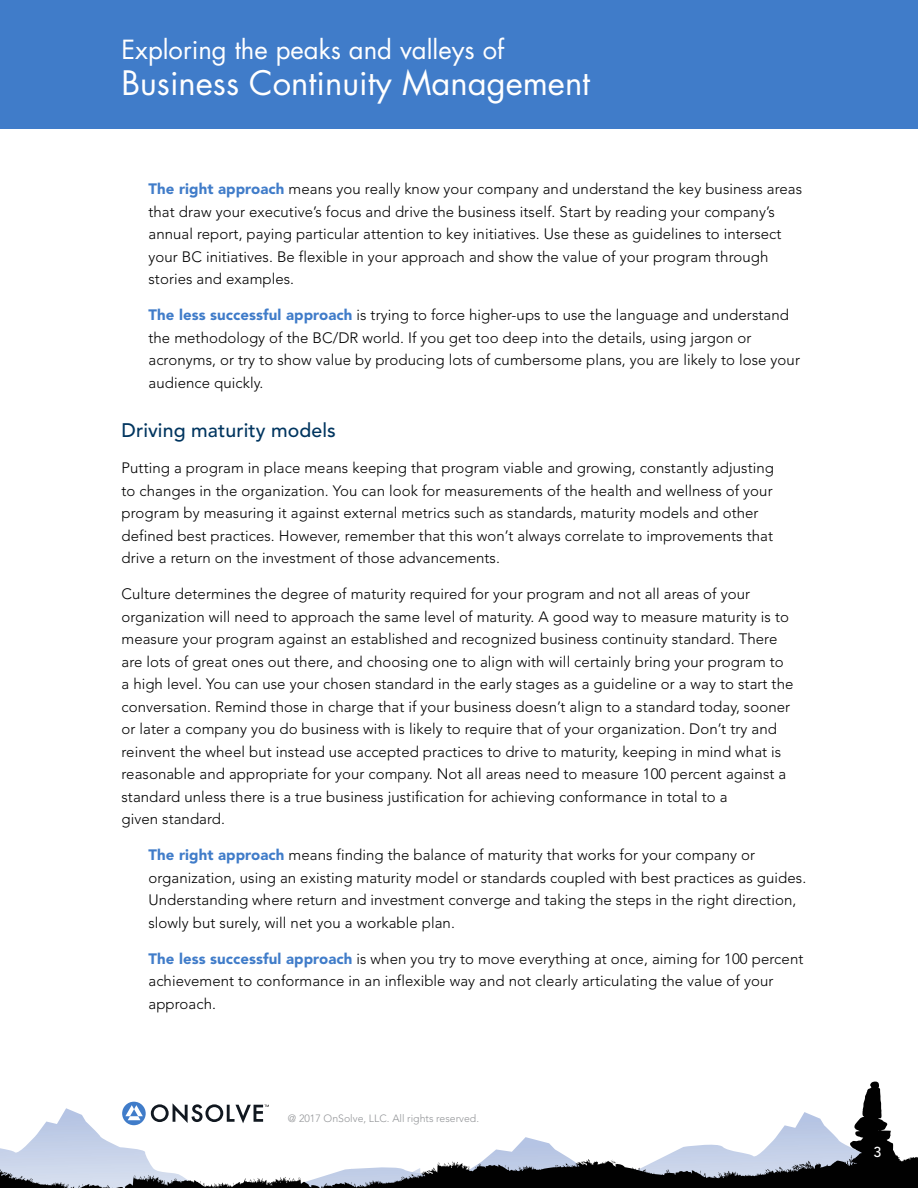
<style>
.page{position:relative;width:918px;height:1188px;background:#fff}
.page>*{position:absolute;margin:0;border:0;box-sizing:border-box;transform-origin:0 0}
.t1{font:32.85px "Futura Std";color:#fff}
.t2{font:25.65px "Futura Std";color:#fff}
.t3{font:500 19.5px "Avenir";letter-spacing:.005em;color:#00355f}
.t4{font:300 15px/22.5px "Avenir";letter-spacing:.005em;color:#000}
.t5{font:500 14.25px "Avenir";color:#fff}
.t6{font:300 10.5px "Avenir";color:#939598}
.s1{font-weight:900;color:#407cc9}
</style>
<div class="page">
<div style="left:0;top:0;width:918px;height:129px;background:#407cc9"></div>
<svg style="left:0;top:1081px;width:918px;height:107px"></svg>
<h2 class="t2" style="left:122px;top:33px;width:384px">Exploring the peaks and valleys of</h2>
<h1 class="t1" style="left:122px;top:62px;width:470px">Business Continuity Management</h1>
<p class="t4" style="left:148px;top:178px;width:655px"><span class="s1">The right approach</span> means you really know your company and understand the key business areas that draw your executive’s focus and drive the business itself. Start by reading your company’s annual report, paying particular attention to key initiatives. Use these as guidelines to intersect your BC initiatives. Be flexible in your approach and show the value of your program through stories and examples.</p>
<p class="t4" style="left:148px;top:304px;width:653px"><span class="s1">The less successful approach</span> is trying to force higher-ups to use the language and understand the methodology of the BC/DR world. If you get too deep into the details, using jargon or acronyms, or try to show value by producing lots of cumbersome plans, you are likely to lose your audience quickly.</p>
<h3 class="t3" style="left:122px;top:419px;width:216px">Driving maturity models</h3>
<p class="t4" style="left:122px;top:457px;width:654px">Putting a program in place means keeping that program viable and growing, constantly adjusting to changes in the organization. You can look for measurements of the health and wellness of your program by measuring it against external metrics such as standards, maturity models and other defined best practices. However, remember that this won’t always correlate to improvements that drive a return on the investment of those advancements.</p>
<p class="t4" style="left:122px;top:583px;width:673px">Culture determines the degree of maturity required for your program and not all areas of your organization will need to approach the same level of maturity. A good way to measure maturity is to measure your program against an established and recognized business continuity standard. There are lots of great ones out there, and choosing one to align with will certainly bring your program to a high level. You can use your chosen standard in the early stages as a guideline or a way to start the conversation. Remind those in charge that if your business doesn’t align to a standard today, sooner or later a company you do business with is likely to require that of your organization. Don’t try and reinvent the wheel but instead use accepted practices to drive to maturity, keeping in mind what is reasonable and appropriate for your company. Not all areas need to measure 100 percent against a standard unless there is a true business justification for achieving conformance in total to a<br>given standard.</p>
<p class="t4" style="left:148px;top:844px;width:659px"><span class="s1">The right approach</span> means finding the balance of maturity that works for your company or organization, using an existing maturity model or standards coupled with best practices as guides.<br>Understanding where return and investment converge and taking the steps in the right direction, slowly but surely, will net you a workable plan.</p>
<p class="t4" style="left:148px;top:947px;width:656px"><span class="s1">The less successful approach</span> is when you try to move everything at once, aiming for 100 percent achievement to conformance in an inflexible way and not clearly articulating the value of your approach.</p>
<p class="t6" style="left:288px;top:1112px;width:193px">@ 2017 OnSolve, LLC. All rights reserved.</p>
<p class="t5" style="left:873px;top:1144px;width:9px">3</p>
</div>
